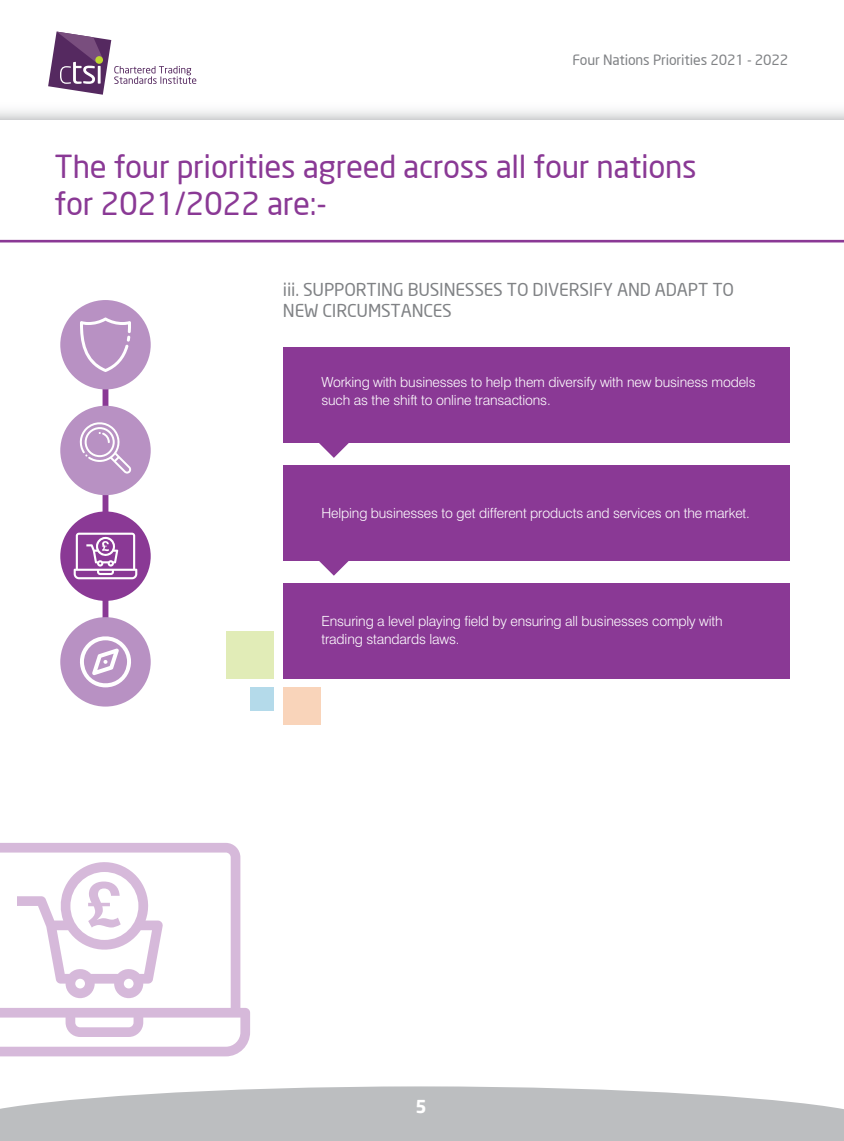
<style>
.page{position:relative;width:844px;height:1141px;background:#fff}
.page>*{position:absolute;margin:0;border:0;box-sizing:border-box;transform-origin:0 0}
.t1{font:31.15px/36.8px "Neo Sans";letter-spacing:-.01em;color:#8a3995}
.t2{font:17.5px/21px "Neo Sans";letter-spacing:-.01em;color:#808285}
.t3{font:700 17.5px "Neo Sans";color:#fff}
.t4{font:300 14px/17.5px "Swiss 721 BT";letter-spacing:-.01em;color:#fff}
.t5{font:14px "Neo Sans";letter-spacing:-.01em;color:#808285}
</style>
<div class="page">
<div style="left:0;top:94px;width:843px;height:26px;background:linear-gradient(to bottom,#fff,#e0e1e2)"></div>
<svg style="left:0;top:1086px;width:843px;height:55px;background:#c4c6c7"></svg>
<svg style="left:48px;top:32px;width:148px;height:63px"></svg>
<div style="left:95px;top:56px;width:8px;height:8px;background:#bfd730;border-radius:50%"></div>
<div style="left:102px;top:351px;width:6px;height:288px;background:#8a3995"></div>
<div style="left:60px;top:511px;width:91px;height:90px;background:#8a3995;border-radius:50%"></div>
<div style="left:60px;top:406px;width:91px;height:89px;background:#b891c3;border-radius:50%"></div>
<svg style="left:79px;top:422px;width:52px;height:52px"></svg>
<div style="left:60px;top:300px;width:91px;height:89px;background:#b891c3;border-radius:50%"></div>
<svg style="left:80px;top:317px;width:51px;height:55px"></svg>
<div style="left:60px;top:617px;width:91px;height:90px;background:#b891c3;border-radius:50%"></div>
<svg style="left:80px;top:636px;width:51px;height:52px"></svg>
<div style="left:283px;top:583px;width:506px;height:96px;background:#8a3995"></div>
<div style="left:283px;top:347px;width:506px;height:96px;background:#8a3995"></div>
<div style="left:283px;top:465px;width:506px;height:96px;background:#8a3995"></div>
<svg style="left:319px;top:443px;width:30px;height:15px"></svg>
<svg style="left:319px;top:561px;width:30px;height:15px"></svg>
<div style="left:283px;top:688px;width:37px;height:37px;background:#f9d4ba"></div>
<div style="left:250px;top:688px;width:23px;height:23px;background:#b4daea"></div>
<div style="left:225px;top:631px;width:48px;height:47px;background:#e1ecb7"></div>
<hr style="left:0;top:240px;width:843px;height:2px;background:#8a3995">
<svg style="left:74px;top:533px;width:63px;height:46px"></svg>
<svg style="left:0;top:843px;width:250px;height:213px"></svg>
<svg style="left:17px;top:857px;width:146px;height:141px"></svg>
<p class="t5" style="left:572px;top:51px;width:217px">Four Nations Priorities 2021 - 2022</p>
<h1 class="t1" style="left:55px;top:148px;width:643px">The four priorities agreed across all four nations for 2021/2022 are:-</h1>
<p class="t2" style="left:283px;top:279px;width:452px">iii. SUPPORTING BUSINESSES TO DIVERSIFY AND ADAPT TO<br>NEW CIRCUMSTANCES</p>
<p class="t4" style="left:321px;top:373px;width:435px">Working with businesses to help them diversify with new business models such as the shift to online transactions.</p>
<p class="t4" style="left:321px;top:504px;width:430px">Helping businesses to get different products and services on the market.</p>
<p class="t4" style="left:321px;top:612px;width:403px">Ensuring a level playing field by ensuring all businesses comply with trading standards laws.</p>
<p class="t3" style="left:415px;top:1095px;width:13px">5</p>
</div>
